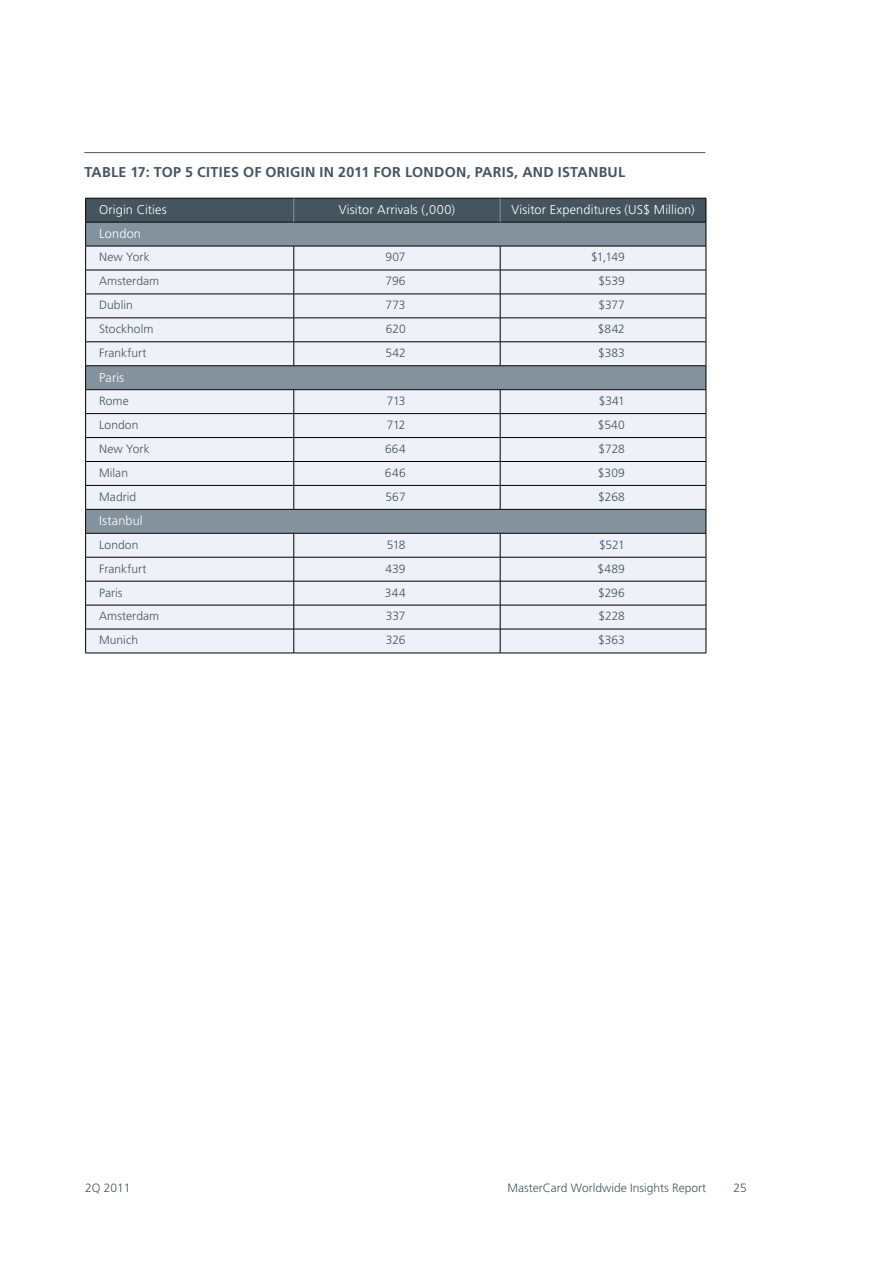
<style>
.page{position:relative;width:893px;height:1263px;background:#fff}
.page>*{position:absolute;margin:0;border:0;box-sizing:border-box;transform-origin:0 0}
.t1{font:700 14.25px "Frutiger";letter-spacing:.02em;color:#455560}
.t2{font:300 12.75px "Frutiger";letter-spacing:.01em;color:#fff}
.t3{font:300 12px "Frutiger";letter-spacing:.005em;color:#455560}
</style>
<div class="page">
<hr style="left:85px;top:653px;width:209px;height:1px;background:#000">
<hr style="left:294px;top:653px;width:206px;height:1px;background:#000">
<hr style="left:500px;top:653px;width:206px;height:1px;background:#000">
<svg style="left:85px;top:198px;width:622px;height:455px;background:#c9ced5"></svg>
<hr style="left:500px;top:629px;width:206px;height:1px;background:#000">
<hr style="left:84px;top:152px;width:621px;height:1px;background:#455560">
<p class="t1" style="left:84px;top:163px;width:542px">TABLE 17: TOP 5 CITIES OF ORIGIN IN 2011 FOR LONDON, PARIS, AND ISTANBUL</p>
<p class="t2" style="left:99px;top:203px;width:69px">Origin Cities</p>
<p class="t2" style="left:339px;top:203px;width:118px">Visitor Arrivals (,000)</p>
<p class="t2" style="left:511px;top:203px;width:185px">Visitor Expenditures (US$ Million)</p>
<p class="t2" style="left:99px;top:226px;width:43px">London</p>
<p class="t3" style="left:99px;top:251px;width:52px">New York</p>
<p class="t3" style="left:385px;top:251px;width:22px">907</p>
<p class="t3" style="left:591px;top:251px;width:35px">$1,149</p>
<p class="t3" style="left:99px;top:274px;width:62px">Amsterdam</p>
<p class="t3" style="left:385px;top:274px;width:22px">796</p>
<p class="t3" style="left:598px;top:274px;width:28px">$539</p>
<p class="t3" style="left:99px;top:298px;width:35px">Dublin</p>
<p class="t3" style="left:386px;top:298px;width:22px">773</p>
<p class="t3" style="left:598px;top:298px;width:28px">$377</p>
<p class="t3" style="left:99px;top:322px;width:56px">Stockholm</p>
<p class="t3" style="left:386px;top:322px;width:21px">620</p>
<p class="t3" style="left:598px;top:322px;width:29px">$842</p>
<p class="t3" style="left:99px;top:346px;width:49px">Frankfurt</p>
<p class="t3" style="left:385px;top:346px;width:22px">542</p>
<p class="t3" style="left:598px;top:346px;width:28px">$383</p>
<p class="t2" style="left:99px;top:370px;width:27px">Paris</p>
<p class="t3" style="left:99px;top:394px;width:31px">Rome</p>
<p class="t3" style="left:387px;top:394px;width:20px">713</p>
<p class="t3" style="left:599px;top:394px;width:28px">$341</p>
<p class="t3" style="left:99px;top:418px;width:41px">London</p>
<p class="t3" style="left:387px;top:418px;width:20px">712</p>
<p class="t3" style="left:598px;top:418px;width:29px">$540</p>
<p class="t3" style="left:99px;top:442px;width:52px">New York</p>
<p class="t3" style="left:385px;top:442px;width:22px">664</p>
<p class="t3" style="left:599px;top:442px;width:28px">$728</p>
<p class="t3" style="left:99px;top:466px;width:30px">Milan</p>
<p class="t3" style="left:385px;top:466px;width:22px">646</p>
<p class="t3" style="left:598px;top:466px;width:29px">$309</p>
<p class="t3" style="left:99px;top:490px;width:39px">Madrid</p>
<p class="t3" style="left:385px;top:490px;width:22px">567</p>
<p class="t3" style="left:598px;top:490px;width:28px">$268</p>
<p class="t2" style="left:99px;top:514px;width:45px">Istanbul</p>
<p class="t3" style="left:99px;top:538px;width:41px">London</p>
<p class="t3" style="left:387px;top:538px;width:20px">518</p>
<p class="t3" style="left:599px;top:538px;width:27px">$521</p>
<p class="t3" style="left:99px;top:562px;width:49px">Frankfurt</p>
<p class="t3" style="left:386px;top:562px;width:22px">439</p>
<p class="t3" style="left:597px;top:562px;width:29px">$489</p>
<p class="t3" style="left:99px;top:586px;width:25px">Paris</p>
<p class="t3" style="left:385px;top:586px;width:22px">344</p>
<p class="t3" style="left:598px;top:586px;width:28px">$296</p>
<p class="t3" style="left:99px;top:609px;width:62px">Amsterdam</p>
<p class="t3" style="left:386px;top:609px;width:21px">337</p>
<p class="t3" style="left:598px;top:609px;width:28px">$228</p>
<p class="t3" style="left:99px;top:633px;width:41px">Munich</p>
<p class="t3" style="left:386px;top:633px;width:21px">326</p>
<p class="t3" style="left:598px;top:633px;width:28px">$363</p>
<p class="t3" style="left:85px;top:1181px;width:47px">2Q 2011</p>
<p class="t3" style="left:507px;top:1181px;width:200px">MasterCard Worldwide Insights Report</p>
<p class="t3" style="left:733px;top:1181px;width:15px">25</p>
</div>
